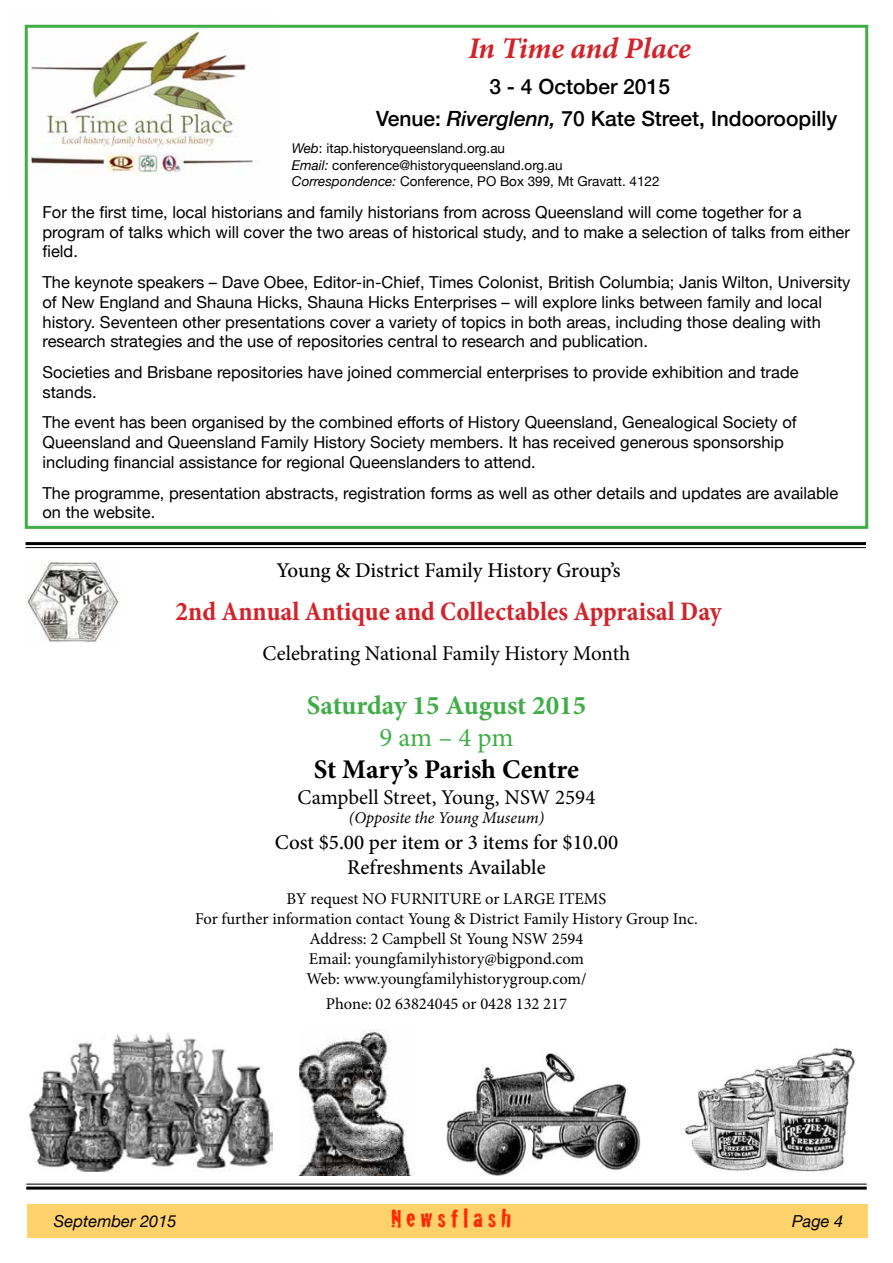
<style>
.page{position:relative;width:893px;height:1263px;background:#fff}
.page>*{position:absolute;margin:0;border:0;box-sizing:border-box;transform-origin:0 0}
.t1{font:italic 700 30px "Minion Pro";letter-spacing:-.005em;color:#d2232a}
.t2{font:700 condensed 27px "Minion Pro";color:#d2232a}
.t3{font:700 27px "Minion Pro";color:#41ad49}
.t4{font:700 27px "Minion Pro";letter-spacing:-.005em;color:#000}
.t5{font:27px "Cracked";color:#ff2600}
.t6{font:27px "Minion Pro";color:#41ad49}
.t7{font:500 21px/25.2px "Minion Pro";letter-spacing:-.005em;color:#000;text-align:center}
.t8{font:21px "Minion Pro";letter-spacing:-.005em;color:#000}
.t9{font:500 21px/32.4px "Helvetica Neue";color:#000}
.t10{font:16.5px/19.8px "Helvetica Neue";color:#000}
.t11{font:16.5px/19.8px "Minion Pro";color:#000;text-align:center}
.t12{font:italic 16.5px "Minion Pro";letter-spacing:-.01em;color:#000}
.t13{font:italic 16.5px "Helvetica Neue";color:#000}
.t14{font:13.5px/16.2px "Helvetica Neue";color:#000}
.s1{font-style:italic}
</style>
<div class="page">
<div style="left:27px;top:1204px;width:840px;height:33px;background:#ffd26c"></div>
<img style="left:26px;top:561px;width:94px;height:82px">
<img style="left:29px;top:1033px;width:243px;height:138px">
<img style="left:299px;top:1029px;width:115px;height:146px">
<img style="left:446px;top:1053px;width:194px;height:122px">
<img style="left:684px;top:1048px;width:172px;height:124px">
<hr style="left:26px;top:1183px;width:841px;height:1px;background:#000">
<hr style="left:26px;top:1186px;width:841px;height:3px;background:#000">
<img style="left:24px;top:24px;width:249px;height:175px">
<div style="left:25px;top:25px;width:843px;height:504px;border:3px solid #41ad49"></div>
<hr style="left:26px;top:542px;width:840px;height:3px;background:#000">
<hr style="left:26px;top:547px;width:840px;height:1px;background:#000">
<h1 class="t1" style="left:469px;top:27px;width:224px">In Time and Place</h1>
<p class="t9" style="left:376px;top:69px;width:463px;text-indent:113px">3 - 4 October 2015<br>Venue: <span class="s1">Riverglenn,</span> 70 Kate Street, Indooroopilly</p>
<p class="t14" style="left:292px;top:141px;width:369px"><span class="s1">Web</span>: itap.historyqueensland.org.au<br><span class="s1">Email:</span> conference@historyqueensland.org.au<br><span class="s1">Correspondence:</span> Conference, PO Box 399, Mt Gravatt. 4122</p>
<p class="t10" style="left:43px;top:203px;width:809px">For the first time, local historians and family historians from across Queensland will come together for a program of talks which will cover the two areas of historical study, and to make a selection of talks from either field.</p>
<p class="t10" style="left:43px;top:273px;width:809px">The keynote speakers – Dave Obee, Editor-in-Chief, Times Colonist, British Columbia; Janis Wilton, University of New England and Shauna Hicks, Shauna Hicks Enterprises – will explore links between family and local history. Seventeen other presentations cover a variety of topics in both areas, including those dealing with research strategies and the use of repositories central to research and publication.</p>
<p class="t10" style="left:43px;top:363px;width:758px">Societies and Brisbane repositories have joined commercial enterprises to provide exhibition and trade stands.</p>
<p class="t10" style="left:43px;top:414px;width:756px">The event has been organised by the combined efforts of History Queensland, Genealogical Society of<br>Queensland and Queensland Family History Society members. It has received generous sponsorship including financial assistance for regional Queenslanders to attend.</p>
<p class="t10" style="left:43px;top:484px;width:797px">The programme, presentation abstracts, registration forms as well as other details and updates are available on the website.</p>
<p class="t7" style="left:277px;top:557px;width:345px">Young &amp; District Family History Group’s</p>
<h2 class="t2" style="left:176px;top:593px;width:548px">2nd Annual Antique and Collectables Appraisal Day</h2>
<p class="t8" style="left:263px;top:639px;width:369px">Celebrating National Family History Month</p>
<h2 class="t3" style="left:307px;top:686px;width:281px">Saturday 15 August 2015</h2>
<h2 class="t6" style="left:379px;top:719px;width:136px">9 am – 4 pm</h2>
<h2 class="t4" style="left:314px;top:751px;width:267px">St Mary’s Parish Centre</h2>
<p class="t8" style="left:298px;top:783px;width:299px">Campbell Street, Young, NSW 2594</p>
<p class="t12" style="left:349px;top:807px;width:197px">(Opposite the Young Museum)</p>
<p class="t7" style="left:275px;top:829px;width:345px">Cost $5.00 per item or 3 items for $10.00<br>Refreshments Available</p>
<p class="t11" style="left:195px;top:889px;width:504px">BY request NO FURNITURE or LARGE ITEMS<br>For further information contact Young &amp; District Family History Group Inc.<br>Address: 2 Campbell St Young NSW 2594<br>Email: youngfamilyhistory@bigpond.com<br>Web: www.youngfamilyhistorygroup.com/</p>
<p class="t11" style="left:326px;top:994px;width:243px">Phone: 02 63824045 or 0428 132 217</p>
<p class="t13" style="left:54px;top:1209px;width:124px">September 2015</p>
<h2 class="t5" style="left:391px;top:1197px;width:122px">N e w s f l a s h</h2>
<p class="t13" style="left:792px;top:1209px;width:53px">Page 4</p>
</div>
